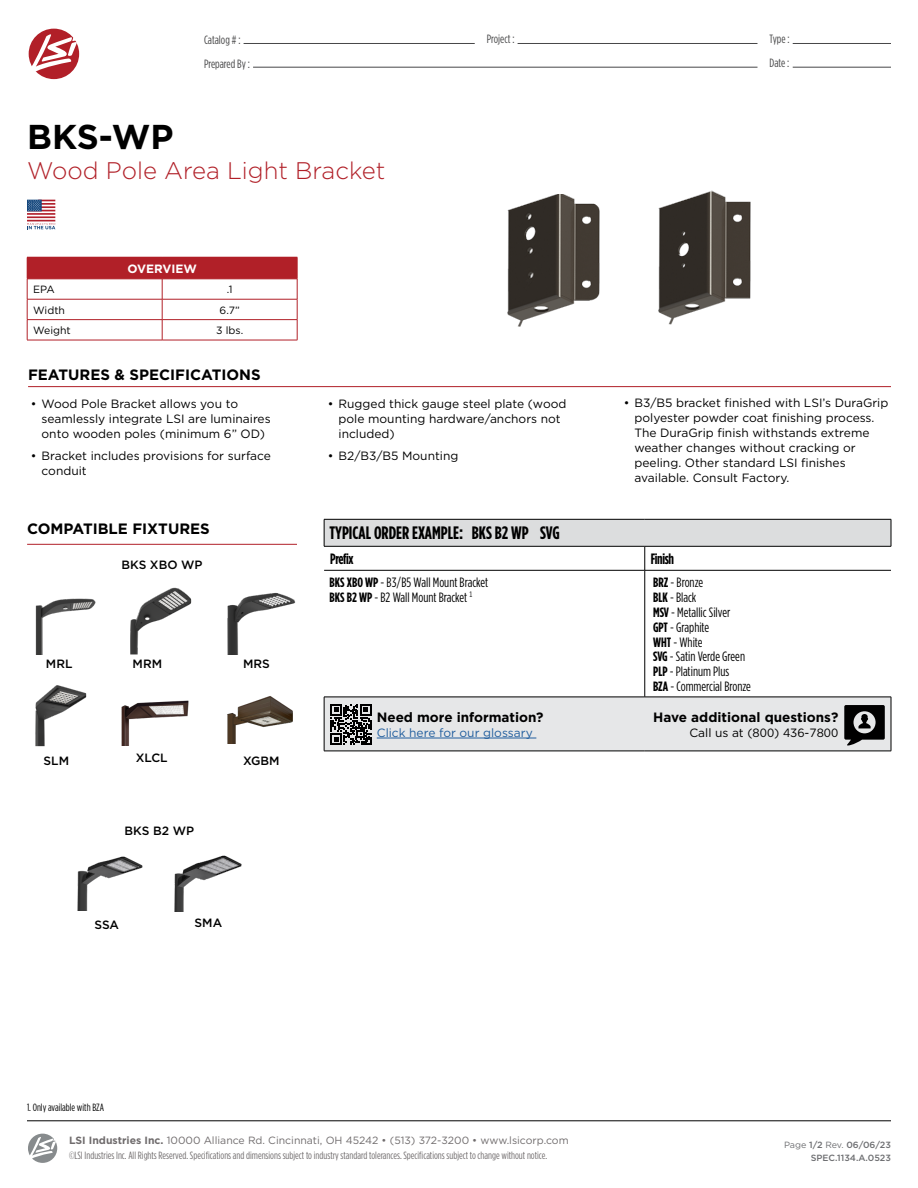
<style>
.page{position:relative;width:918px;height:1188px;background:#fff}
.page>*{position:absolute;margin:0;border:0;box-sizing:border-box;transform-origin:0 0}
.t1{font:700 34.5px "Gotham";color:#000}
.t2{font:300 24px "Gotham";color:#b12028}
.t3{font:700 18px "Gotham Condensed";color:#000}
.t4{font:700 15px "Gotham";color:#000}
.t5{font:700 15px "Gotham Condensed";letter-spacing:-.025em;color:#000}
.t6{font:13.5px/15px "Gotham Condensed";color:#000}
.t7{font:700 13.5px "Gotham";color:#000}
.t8{font:12px/15px "Gotham";color:#000}
.t9{font:500 12px "Gotham";color:#000}
.t10{font:12px "Gotham Condensed";color:#474748}
.t11{font:12px "Gotham";color:#215e9e}
.t12{font:700 12px "Gotham";color:#fff}
.t13{font:10.5px "Gotham Condensed";color:#706c6d}
.t14{font:10.5px "Gotham";color:#706c6d}
.t15{font:10.5px "Gotham";color:#000}
.t16{font:10.5px "Gotham Condensed";color:#000}
.t17{font:500 9px "Gotham";color:#6d6e71}
.s1{font-weight:700}
.s2{font-weight:400}
</style>
<div class="page">
<svg style="left:28px;top:1134px;width:29px;height:29px"></svg>
<hr style="left:27px;top:1121px;width:864px;height:1px;background:#000">
<div style="left:29px;top:29px;width:50px;height:50px;background:#b11f28;border-radius:50%"></div>
<svg style="left:31px;top:34px;width:46px;height:38px"></svg>
<hr style="left:793px;top:43px;width:98px;height:1px;background:#474748">
<hr style="left:244px;top:43px;width:231px;height:1px;background:#474748">
<hr style="left:518px;top:43px;width:239px;height:1px;background:#474748">
<hr style="left:793px;top:67px;width:98px;height:1px;background:#474748">
<hr style="left:253px;top:67px;width:505px;height:1px;background:#474748">
<div style="left:27px;top:200px;width:28px;height:21px;background:linear-gradient(to right,#faf2f3,#fbf3f3)"></div>
<hr style="left:27px;top:213px;width:28px;height:2px;background:#b11f2c">
<svg style="left:27px;top:220px;width:28px;height:9px"></svg>
<hr style="left:27px;top:216px;width:28px;height:2px;background:#b11f2c">
<svg style="left:27px;top:200px;width:28px;height:11px"></svg>
<div style="left:324px;top:519px;width:567px;height:27px;background:#dcddde"></div>
<svg style="left:324px;top:520px;width:1px;height:26px"></svg>
<hr style="left:324px;top:751px;width:321px;height:1px;background:#000">
<hr style="left:645px;top:751px;width:246px;height:1px;background:#000">
<hr style="left:324px;top:546px;width:321px;height:1px;background:#000">
<hr style="left:645px;top:546px;width:246px;height:1px;background:#000">
<svg style="left:645px;top:546px;width:1px;height:24px"></svg>
<hr style="left:324px;top:570px;width:321px;height:1px;background:#000">
<hr style="left:645px;top:570px;width:246px;height:1px;background:#000">
<hr style="left:645px;top:570px;width:1px;height:127px;background:#000">
<hr style="left:324px;top:519px;width:321px;height:1px;background:#000">
<hr style="left:645px;top:519px;width:246px;height:1px;background:#000">
<svg style="left:891px;top:519px;width:1px;height:27px"></svg>
<hr style="left:891px;top:697px;width:1px;height:54px;background:#000">
<svg style="left:324px;top:697px;width:567px;height:54px;background:#cdced0"></svg>
<hr style="left:28px;top:386px;width:863px;height:1px;background:#b12028">
<hr style="left:27px;top:544px;width:270px;height:1px;background:#b12028">
<svg style="left:27px;top:257px;width:271px;height:83px"></svg>
<hr style="left:27px;top:340px;width:135px;height:1px;background:#b12028">
<hr style="left:162px;top:340px;width:135px;height:1px;background:#b12028">
<img style="left:121px;top:700px;width:68px;height:45px">
<img style="left:35px;top:598px;width:61px;height:56px">
<img style="left:130px;top:588px;width:61px;height:66px">
<img style="left:227px;top:696px;width:66px;height:47px">
<img style="left:35px;top:685px;width:52px;height:61px">
<img style="left:174px;top:855px;width:68px;height:56px">
<img style="left:77px;top:856px;width:66px;height:54px">
<img style="left:227px;top:592px;width:69px;height:62px">
<img style="left:507px;top:194px;width:93px;height:133px">
<img style="left:658px;top:190px;width:93px;height:135px">
<p class="t10" style="left:204px;top:33px;width:38px">Catalog # :</p>
<p class="t10" style="left:487px;top:32px;width:29px">Project :</p>
<p class="t10" style="left:770px;top:32px;width:22px">Type :</p>
<p class="t10" style="left:204px;top:57px;width:48px">Prepared By :</p>
<p class="t10" style="left:770px;top:56px;width:21px">Date :</p>
<h1 class="t1" style="left:27px;top:114px;width:148px">BKS-WP</h1>
<h2 class="t2" style="left:27px;top:155px;width:360px">Wood Pole Area Light Bracket</h2>
<p class="t12" style="left:127px;top:261px;width:71px">OVERVIEW</p>
<p class="t15" style="left:33px;top:283px;width:23px">EPA</p>
<p class="t15" style="left:227px;top:283px;width:7px">.1</p>
<p class="t15" style="left:33px;top:303px;width:33px">Width</p>
<p class="t15" style="left:220px;top:303px;width:22px">6.7”</p>
<p class="t15" style="left:33px;top:324px;width:39px">Weight</p>
<p class="t15" style="left:216px;top:324px;width:29px">3 lbs.</p>
<p class="t4" style="left:28px;top:365px;width:234px">FEATURES &amp; SPECIFICATIONS</p>
<p class="t8" style="left:42px;top:396px;width:231px;text-indent:-11px">• Wood Pole Bracket allows you to seamlessly integrate LSI are luminaires onto wooden poles (minimum 6” OD)</p>
<p class="t8" style="left:42px;top:448px;width:231px;text-indent:-11px">• Bracket includes provisions for surface conduit</p>
<p class="t4" style="left:27px;top:519px;width:184px">COMPATIBLE FIXTURES</p>
<p class="t9" style="left:121px;top:557px;width:83px">BKS XBO WP</p>
<p class="t9" style="left:46px;top:656px;width:28px">MRL</p>
<p class="t9" style="left:133px;top:656px;width:31px">MRM</p>
<p class="t9" style="left:243px;top:656px;width:28px">MRS</p>
<p class="t9" style="left:44px;top:753px;width:27px">SLM</p>
<p class="t9" style="left:136px;top:750px;width:33px">XLCL</p>
<p class="t9" style="left:125px;top:823px;width:71px">BKS B2 WP</p>
<p class="t9" style="left:243px;top:753px;width:38px">XGBM</p>
<p class="t9" style="left:95px;top:917px;width:26px">SSA</p>
<p class="t9" style="left:195px;top:914px;width:29px">SMA</p>
<p class="t8" style="left:339px;top:396px;width:229px;text-indent:-11px">• Rugged thick gauge steel plate (wood pole mounting hardware/anchors not included)</p>
<p class="t8" style="left:328px;top:448px;width:132px">• B2/B3/B5 Mounting</p>
<p class="t8" style="left:634px;top:395px;width:255px;text-indent:-11px">• B3/B5 bracket finished with LSI’s DuraGrip polyester powder coat finishing process.<br>The DuraGrip finish withstands extreme weather changes without cracking or peeling. Other standard LSI finishes available. Consult Factory.</p>
<h3 class="t3" style="left:330px;top:522px;width:232px">TYPICAL ORDER EXAMPLE: BKS B2 WP SVG</h3>
<p class="t5" style="left:330px;top:550px;width:25px">Prefix</p>
<p class="t5" style="left:651px;top:550px;width:25px">Finish</p>
<p class="t6" style="left:330px;top:574px;width:160px"><span class="s1">BKS XBO WP</span> - B3/B5 Wall Mount Bracket<br><span class="s1">BKS B2 WP</span> - B2 Wall Mount Bracket <sup>1</sup></p>
<p class="t6" style="left:653px;top:574px;width:99px"><span class="s1">BRZ</span> - Bronze<br><span class="s1">BLK</span> - Black<br><span class="s1">MSV</span> - Metallic Silver<br><span class="s1">GPT</span> - Graphite<br><span class="s1">WHT</span> - White<br><span class="s1">SVG</span> - Satin Verde Green<br><span class="s1">PLP</span> - Platinum Plus<br><span class="s1">BZA</span> - Commercial Bronze</p>
<p class="t7" style="left:377px;top:708px;width:168px">Need more information?</p>
<p class="t11" style="left:377px;top:725px;width:157px">Click here for our glossary</p>
<p class="t7" style="left:653px;top:708px;width:187px">Have additional questions?</p>
<p class="t8" style="left:689px;top:725px;width:150px">Call us at (800) 436-7800</p>
<p class="t16" style="left:27px;top:1101px;width:79px">1. Only available with BZA</p>
<p class="t14" style="left:69px;top:1134px;width:501px"><span class="s1">LSI Industries Inc.</span> 10000 Alliance Rd. Cincinnati, OH 45242 • (513) 372-3200 • www.lsicorp.com</p>
<p class="t13" style="left:69px;top:1150px;width:480px">©LSI Industries Inc. All Rights Reserved. Specifications and dimensions subject to industry standard tolerances. Specifications subject to change without notice.</p>
<p class="t17" style="left:784px;top:1138px;width:108px"><span class="s2">Page</span> 1/2 <span class="s2">Rev.</span> 06/06/23</p>
<p class="t17" style="left:811px;top:1152px;width:82px">SPEC.1134.A.0523</p>
</div>
